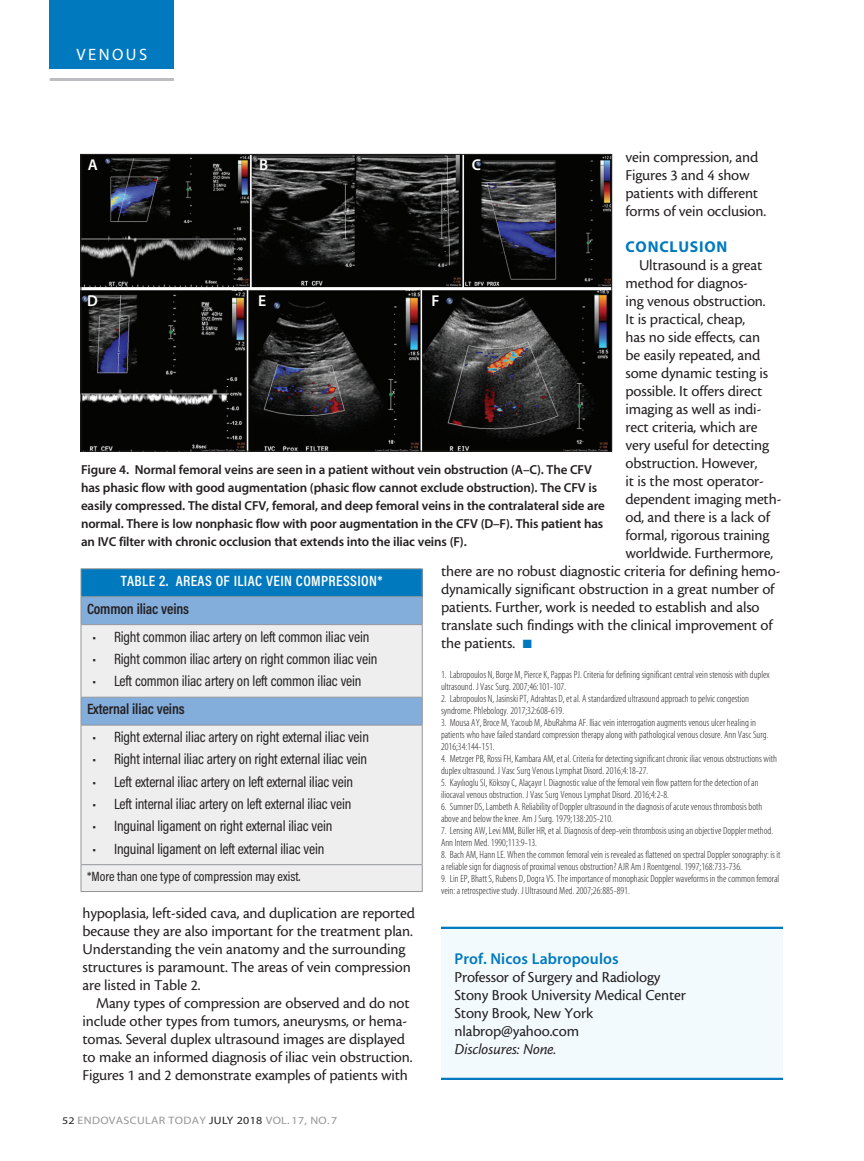
<style>
.page{position:relative;width:864px;height:1161px;background:#fff}
.page>*{position:absolute;margin:0;border:0;box-sizing:border-box;transform-origin:0 0}
.t1{font:16.5px "Myriad MM 400 600";letter-spacing:.15em;color:#fff}
.body{font:15.75px/18px "Cronos MM 408 10";letter-spacing:-.01em;color:#231f20}
.bio_info{font:15.75px/18px "Cronos MM 408 10";letter-spacing:-.01em;color:#231f20}
.bio_name{font:15.75px "Myriad MM 565 600";letter-spacing:.005em;color:#0079bf}
.subhead{font:15.75px "Myriad MM 700 600";letter-spacing:.05em;color:#0079bf}
.t2{font:15.75px "Myriad MM 565 600";color:#fff}
.t3{font:15px "Acumin Pro Cond";letter-spacing:-.01em;color:#231f20}
.BMC_2_-_Table_Header{font:600 15px "Acumin Pro Cond";letter-spacing:.025em;color:#fff}
.BMC_2_-_Table_Subhea{font:600 15px "Acumin Pro Cond";letter-spacing:-.01em;color:#231f20}
.BMC_2_-_Table_Abbrev{font:13.5px "Acumin Pro Cond";color:#231f20}
.t4{font:13.05px/18px "Myriad MM 565 600";letter-spacing:-.01em;color:#231f20}
.t5{font:10.8px "Myriad MM 400 600";letter-spacing:.025em;color:#939598;scale:1.11 1}
.footnote{font:10.5px/12px "Myriad MM 215 300";color:#231f20}
.s1{color:#0079bf}
.s2{font-size:10.2px;color:#231f20}
.s3{color:#231f20}
.s4{font-family:"Cronos MM It 408 10"}
</style>
<div class="page">
<div style="left:50px;top:0;width:124px;height:69px;background:#0079bf"></div>
<hr style="left:50px;top:78px;width:124px;height:3px;background:#bcbdc0">
<div style="left:441px;top:927px;width:342px;height:153px;background:#f3fafd"></div>
<hr style="left:441px;top:927px;width:342px;height:2px;background:#0079bf">
<hr style="left:441px;top:1078px;width:342px;height:2px;background:#0079bf">
<div style="left:81px;top:569px;width:341px;height:28px;background:#0079bf"></div>
<div style="left:82px;top:597px;width:340px;height:27px;background:#83adda"></div>
<svg style="left:82px;top:625px;width:340px;height:266px;background:#e2e7ec"></svg>
<hr style="left:81px;top:568px;width:342px;height:1px;background:#939598">
<hr style="left:81px;top:596px;width:342px;height:1px;background:#939598">
<svg style="left:81px;top:569px;width:1px;height:55px"></svg>
<svg style="left:422px;top:569px;width:1px;height:55px"></svg>
<hr style="left:81px;top:624px;width:342px;height:1px;background:#939598">
<hr style="left:81px;top:625px;width:1px;height:72px;background:#939598">
<hr style="left:422px;top:625px;width:1px;height:72px;background:#939598">
<hr style="left:81px;top:697px;width:342px;height:1px;background:#939598">
<svg style="left:81px;top:698px;width:1px;height:27px"></svg>
<svg style="left:422px;top:698px;width:1px;height:27px"></svg>
<hr style="left:81px;top:725px;width:342px;height:1px;background:#939598">
<hr style="left:81px;top:726px;width:1px;height:138px;background:#939598">
<hr style="left:422px;top:726px;width:1px;height:138px;background:#939598">
<hr style="left:81px;top:864px;width:342px;height:1px;background:#939598">
<svg style="left:81px;top:865px;width:1px;height:26px"></svg>
<svg style="left:422px;top:865px;width:1px;height:26px"></svg>
<hr style="left:81px;top:891px;width:342px;height:1px;background:#939598">
<img style="left:83px;top:156px;width:527px;height:293px">
<div style="left:81px;top:154px;width:531px;height:297px;border:1px solid #231f20"></div>
<h1 class="t1" style="left:76px;top:46px;width:72px">VENOUS</h1>
<p class="body" style="left:626px;top:148px;width:142px">vein compression, and<br>Figures 3 and 4 show patients with different forms of vein occlusion.</p>
<p class="subhead" style="left:626px;top:239px;width:103px">CONCLUSION</p>
<p class="body" style="left:639px;top:256px;width:125px">Ultrasound is a great</p>
<p class="body" style="left:626px;top:274px;width:124px">method for diagnos-</p>
<p class="body" style="left:626px;top:292px;width:142px">ing venous obstruction.</p>
<p class="body" style="left:626px;top:310px;width:121px">It is practical, cheap,</p>
<p class="body" style="left:626px;top:328px;width:136px">has no side effects, can</p>
<p class="body" style="left:626px;top:346px;width:136px">be easily repeated, and</p>
<p class="body" style="left:626px;top:364px;width:144px">some dynamic testing is</p>
<p class="body" style="left:626px;top:382px;width:139px">possible. It offers direct</p>
<p class="body" style="left:626px;top:400px;width:137px">imaging as well as indi-</p>
<p class="body" style="left:626px;top:418px;width:134px">rect criteria, which are</p>
<p class="body" style="left:626px;top:436px;width:145px">very useful for detecting</p>
<p class="body" style="left:626px;top:454px;width:134px">obstruction. However,</p>
<p class="body" style="left:626px;top:472px;width:140px">it is the most operator-</p>
<p class="body" style="left:626px;top:490px;width:157px">dependent imaging meth-</p>
<p class="body" style="left:626px;top:508px;width:146px">od, and there is a lack of</p>
<p class="body" style="left:626px;top:526px;width:146px">formal, rigorous training</p>
<p class="body" style="left:626px;top:544px;width:149px">worldwide. Furthermore,</p>
<p class="body" style="left:441px;top:562px;width:341px">there are no robust diagnostic criteria for defining hemo-</p>
<p class="body" style="left:441px;top:580px;width:335px">dynamically significant obstruction in a great number of</p>
<p class="body" style="left:441px;top:598px;width:320px">patients. Further, work is needed to establish and also</p>
<p class="body" style="left:441px;top:616px;width:333px">translate such findings with the clinical improvement of</p>
<p class="body" style="left:441px;top:634px;width:92px">the patients. <span class="s1">■</span></p>
<p class="footnote" style="left:441px;top:669px;width:330px">1. Labropoulos N, Borge M, Pierce K, Pappas PJ. Criteria for defining significant central vein stenosis with duplex ultrasound. J Vasc Surg. 2007;46:101-107.</p>
<p class="footnote" style="left:441px;top:693px;width:310px">2. Labropoulos N, Jasinski PT, Adrahtas D, et al. A standardized ultrasound approach to pelvic congestion syndrome. Phlebology. 2017;32:608-619.</p>
<p class="footnote" style="left:441px;top:717px;width:329px">3. Mousa AY, Broce M, Yacoub M, AbuRahma AF. Iliac vein interrogation augments venous ulcer healing in patients who have failed standard compression therapy along with pathological venous closure. Ann Vasc Surg.<br>2016;34:144-151.</p>
<p class="footnote" style="left:441px;top:753px;width:338px">4. Metzger PB, Rossi FH, Kambara AM, et al. Criteria for detecting significant chronic iliac venous obstructions with duplex ultrasound. J Vasc Surg Venous Lymphat Disord. 2016;4:18-27.</p>
<p class="footnote" style="left:441px;top:777px;width:319px">5. Kayılıoglu SI, Köksoy C, Alaçayır I. Diagnostic value of the femoral vein flow pattern for the detection of an iliocaval venous obstruction. J Vasc Surg Venous Lymphat Disord. 2016;4:2-8.</p>
<p class="footnote" style="left:441px;top:801px;width:323px">6. Sumner DS, Lambeth A. Reliability of Doppler ultrasound in the diagnosis of acute venous thrombosis both above and below the knee. Am J Surg. 1979;138:205-210.</p>
<p class="footnote" style="left:441px;top:825px;width:334px">7. Lensing AW, Levi MM, Büller HR, et al. Diagnosis of deep-vein thrombosis using an objective Doppler method.<br>Ann Intern Med. 1990;113:9-13.</p>
<p class="footnote" style="left:441px;top:849px;width:341px">8. Bach AM, Hann LE. When the common femoral vein is revealed as flattened on spectral Doppler sonography: is it a reliable sign for diagnosis of proximal venous obstruction? AJR Am J Roentgenol. 1997;168:733-736.</p>
<p class="footnote" style="left:441px;top:873px;width:340px">9. Lin EP, Bhatt S, Rubens D, Dogra VS. The importance of monophasic Doppler waveforms in the common femoral vein: a retrospective study. J Ultrasound Med. 2007;26:885-891.</p>
<p class="t2" style="left:259px;top:157px;width:11px">B</p>
<p class="t2" style="left:472px;top:157px;width:11px">C</p>
<p class="t2" style="left:88px;top:157px;width:12px">A</p>
<p class="t2" style="left:87px;top:293px;width:12px">D</p>
<p class="t2" style="left:258px;top:293px;width:10px">E</p>
<p class="t2" style="left:432px;top:293px;width:10px">F</p>
<p class="t4" style="left:81px;top:461px;width:525px">Figure 4. Normal femoral veins are seen in a patient without vein obstruction (A–C). The CFV has phasic flow with good augmentation (phasic flow cannot exclude obstruction). The CFV is easily compressed. The distal CFV, femoral, and deep femoral veins in the contralateral side are normal. There is low nonphasic flow with poor augmentation in the CFV (D–F). This patient has an IVC filter with chronic occlusion that extends into the iliac veins (F).</p>
<p class="BMC_2_-_Table_Header" style="left:121px;top:571px;width:263px">TABLE 2. AREAS OF ILIAC VEIN COMPRESSION*</p>
<p class="BMC_2_-_Table_Subhea" style="left:87px;top:599px;width:104px">Common iliac veins</p>
<p class="t3" style="left:92px;top:627px;width:279px">• Right common iliac artery on left common iliac vein</p>
<p class="t3" style="left:92px;top:649px;width:287px">• Right common iliac artery on right common iliac vein</p>
<p class="t3" style="left:92px;top:671px;width:271px">• Left common iliac artery on left common iliac vein</p>
<p class="BMC_2_-_Table_Subhea" style="left:87px;top:699px;width:99px">External iliac veins</p>
<p class="t3" style="left:92px;top:727px;width:278px">• Right external iliac artery on right external iliac vein</p>
<p class="t3" style="left:92px;top:750px;width:276px">• Right internal iliac artery on right external iliac vein</p>
<p class="t3" style="left:92px;top:772px;width:262px">• Left external iliac artery on left external iliac vein</p>
<p class="t3" style="left:92px;top:794px;width:261px">• Left internal iliac artery on left external iliac vein</p>
<p class="t3" style="left:92px;top:817px;width:242px">• Inguinal ligament on right external iliac vein</p>
<p class="t3" style="left:92px;top:839px;width:234px">• Inguinal ligament on left external iliac vein</p>
<p class="BMC_2_-_Table_Abbrev" style="left:87px;top:867px;width:215px">*More than one type of compression may exist.</p>
<p class="body" style="left:82px;top:904px;width:334px">hypoplasia, left-sided cava, and duplication are reported because they are also important for the treatment plan.<br>Understanding the vein anatomy and the surrounding structures is paramount. The areas of vein compression are listed in Table 2.</p>
<p class="body" style="left:82px;top:994px;width:332px;text-indent:14px">Many types of compression are observed and do not include other types from tumors, aneurysms, or hema&shy;tomas. Several duplex ultrasound images are displayed to make an informed diagnosis of iliac vein obstruction.<br>Figures 1 and 2 demonstrate examples of patients with</p>
<p class="t5" style="left:62px;top:1115px;width:249px"><span class="s2">52</span> ENDOVASCULAR TODAY <span class="s3">JULY 2018</span> VOL. 17, NO. 7</p>
<p class="bio_name" style="left:454px;top:951px;width:166px">Prof. Nicos Labropoulos</p>
<p class="bio_info" style="left:454px;top:969px;width:208px">Professor of Surgery and Radiology</p>
<p class="bio_info" style="left:454px;top:987px;width:233px">Stony Brook University Medical Center</p>
<p class="bio_info" style="left:454px;top:1005px;width:140px">Stony Brook, New York</p>
<p class="bio_info" style="left:454px;top:1023px;width:126px">nlabrop@yahoo.com<br><span class="s4">Disclosures: None.</span></p>
</div>
